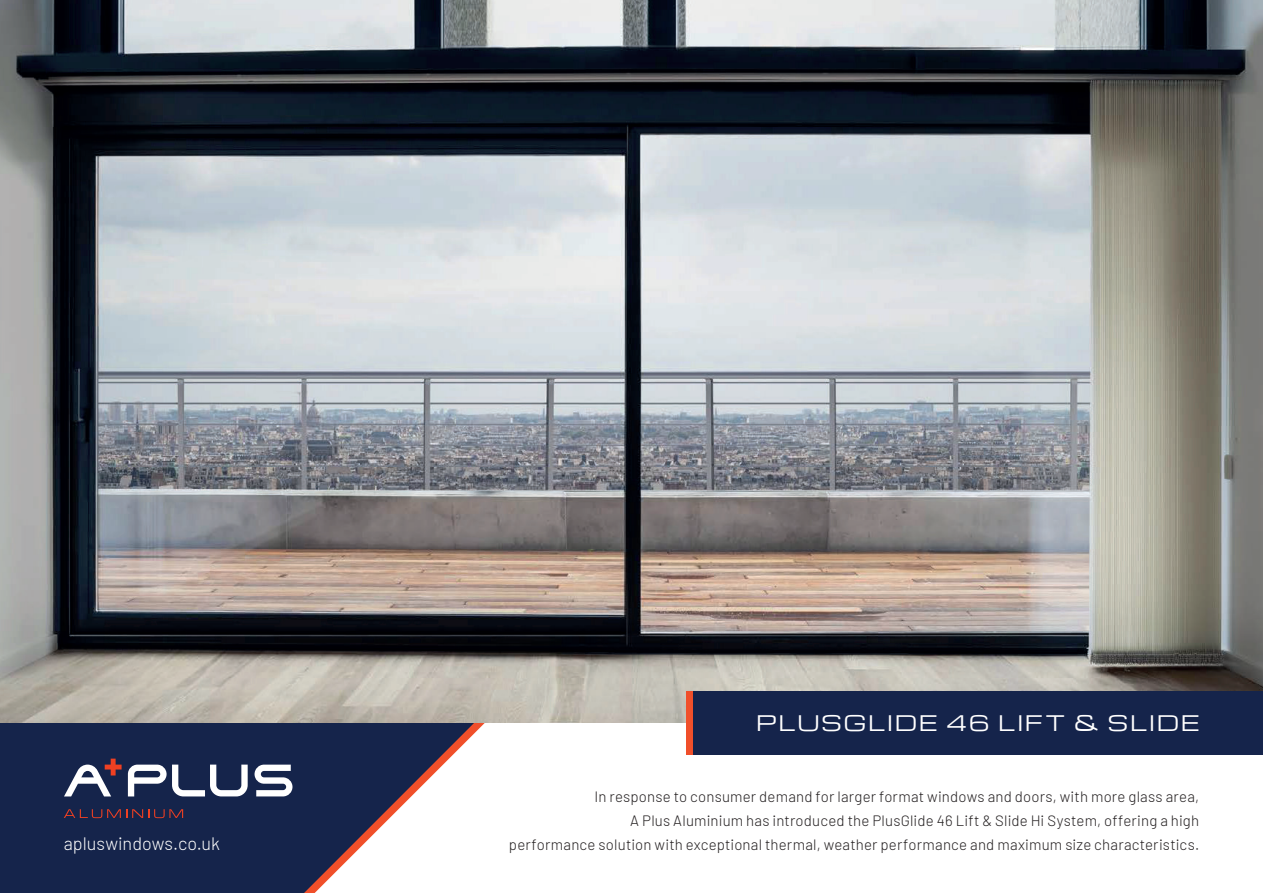
<style>
.page{position:relative;width:1263px;height:893px;background:#fff}
.page>*{position:absolute;margin:0;border:0;box-sizing:border-box;transform-origin:0 0}
.t1{font:21px "Michroma";letter-spacing:.095em;color:#fff}
.t2{font:300 18px "Barlow";color:#fff}
.t3{font:300 15px/24px "Barlow";letter-spacing:.015em;color:#231f20;text-align:right}
</style>
<div class="page">
<svg style="left:0;top:723px;width:474px;height:170px;fill:#15244b"></svg>
<img style="left:0;top:0;width:1263px;height:723px">
<div style="left:692px;top:691px;width:571px;height:64px;background:#15244b"></div>
<div style="left:686px;top:691px;width:6px;height:64px;background:#f04f2a"></div>
<svg style="left:255px;top:765px;width:37px;height:31px"></svg>
<svg style="left:128px;top:765px;width:120px;height:31px"></svg>
<svg style="left:64px;top:759px;width:58px;height:37px"></svg>
<svg style="left:64px;top:809px;width:119px;height:9px"></svg>
<p class="t2" style="left:64px;top:831px;width:158px">apluswindows.co.uk</p>
<h1 class="t1" style="left:756px;top:712px;width:445px">PLUSGLIDE 46 LIFT &amp; SLIDE</h1>
<p class="t3" style="left:509px;top:784px;width:692px">In response to consumer demand for larger format windows and doors, with more glass area,<br>A Plus Aluminium has introduced the PlusGlide 46 Lift &amp; Slide Hi System, offering a high<br>performance solution with exceptional thermal, weather performance and maximum size characteristics.</p>
</div>
